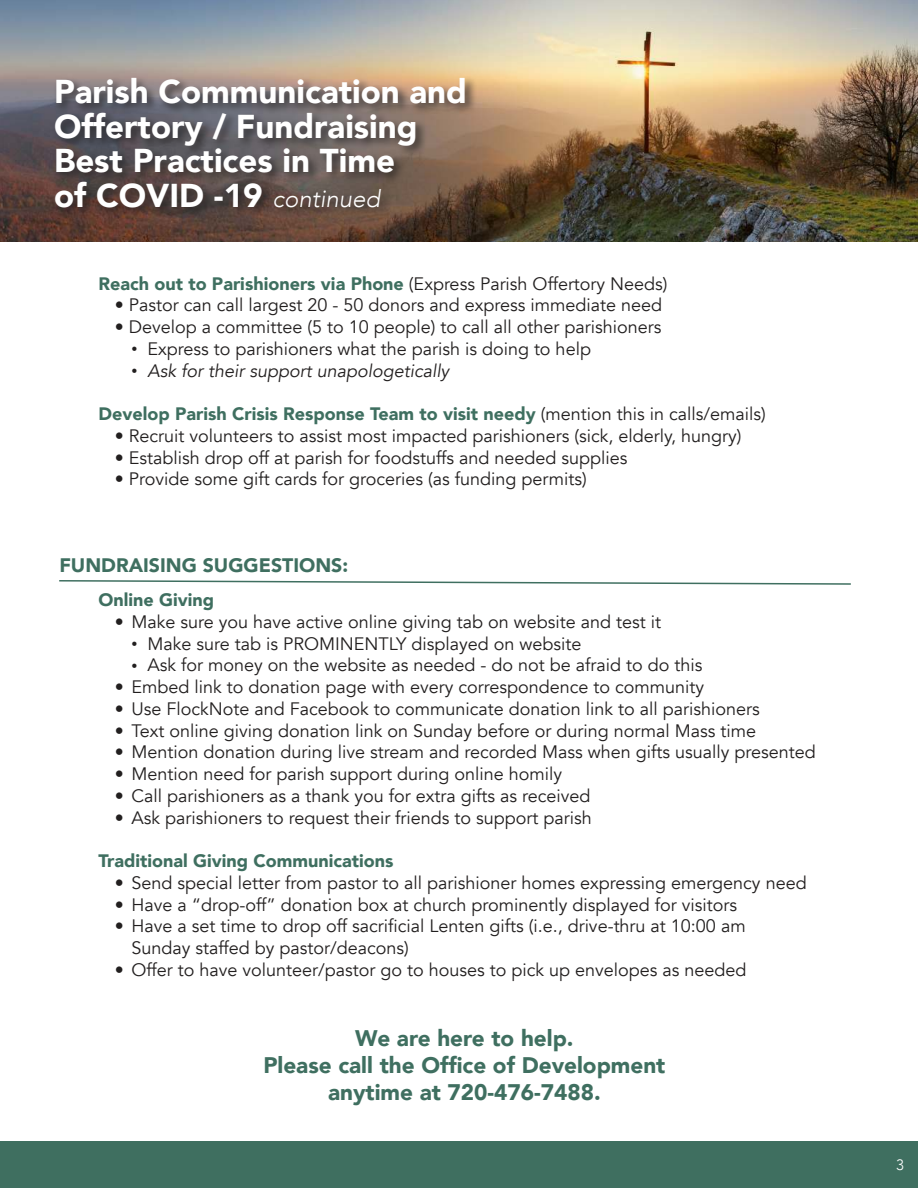
<style>
.page{position:relative;width:918px;height:1188px;background:#fff}
.page>*{position:absolute;margin:0;border:0;box-sizing:border-box;transform-origin:0 0}
.t1{font:900 33px/34.5px "Avenir";color:#fff}
.t2{font:900 22.5px/27px "Avenir";color:#3f6f60;text-align:center}
.t3{font:900 19.5px "Avenir";color:#3f6f60}
.t4{font:18px/21.8px "Avenir";color:#221f1f}
.t5{font:900 18px "Avenir";color:#3f6f60}
.t6{font:italic 18px "Avenir";color:#221f1f}
.t7{font:300 15px "Avenir";color:#fff}
.s1{font-weight:300;font-style:italic;font-size:24px}
.s2{font-weight:400;color:#221f1f}
.s3{font-size:12px}
.s4{font-style:normal;font-size:12px}
</style>
<div class="page">
<div style="left:0;top:1141px;width:918px;height:47px;background:#3f6f60"></div>
<img style="left:0;top:0;width:918px;height:242px">
<div style="left:52px;top:76px;width:425px;height:144px;background:#221f1f;opacity:.75"></div>
<svg style="left:59px;top:580px;width:792px;height:5px"></svg>
<h1 class="t1" style="left:54px;top:77px;width:415px">Parish Communication and<br>Offertory / Fundraising<br>Best Practices in Time<br>of COVID -19 <span class="s1">continued</span></h1>
<p class="t5" style="left:98px;top:276px;width:571px">Reach out to Parishioners via Phone <span class="s2">(Express Parish Offertory Needs)</span></p>
<p class="t4" style="left:115px;top:295px;width:549px">• Pastor can call largest 20 - 50 donors and express immediate need</p>
<p class="t4" style="left:115px;top:316px;width:548px">• Develop a committee (5 to 10 people) to call all other parishioners</p>
<p class="t4" style="left:131px;top:338px;width:461px"><span class="s3">•</span> Express to parishioners what the parish is doing to help</p>
<p class="t6" style="left:131px;top:363px;width:319px"><span class="s4">•</span> Ask for their support unapologetically</p>
<p class="t5" style="left:98px;top:406px;width:669px">Develop Parish Crisis Response Team to visit needy <span class="s2">(mention this in calls/emails)</span></p>
<p class="t4" style="left:115px;top:425px;width:628px">• Recruit volunteers to assist most impacted parishioners (sick, elderly, hungry)</p>
<p class="t4" style="left:115px;top:447px;width:514px">• Establish drop off at parish for foodstuffs and needed supplies</p>
<p class="t4" style="left:115px;top:469px;width:473px">• Provide some gift cards for groceries (as funding permits)</p>
<p class="t3" style="left:59px;top:557px;width:290px">FUNDRAISING SUGGESTIONS:</p>
<p class="t5" style="left:98px;top:592px;width:117px">Online Giving</p>
<p class="t4" style="left:115px;top:611px;width:548px">• Make sure you have active online giving tab on website and test it</p>
<p class="t4" style="left:131px;top:633px;width:452px"><span class="s3">•</span> Make sure tab is PROMINENTLY displayed on website</p>
<p class="t4" style="left:131px;top:655px;width:573px"><span class="s3">•</span> Ask for money on the website as needed - do not be afraid to do this</p>
<p class="t4" style="left:115px;top:676px;width:591px">• Embed link to donation page with every correspondence to community</p>
<p class="t4" style="left:115px;top:698px;width:646px">• Use FlockNote and Facebook to communicate donation link to all parishioners</p>
<p class="t4" style="left:115px;top:720px;width:643px">• Text online giving donation link on Sunday before or during normal Mass time</p>
<p class="t4" style="left:115px;top:742px;width:702px">• Mention donation during live stream and recorded Mass when gifts usually presented</p>
<p class="t4" style="left:115px;top:763px;width:449px">• Mention need for parish support during online homily</p>
<p class="t4" style="left:115px;top:785px;width:477px">• Call parishioners as a thank you for extra gifts as received</p>
<p class="t4" style="left:115px;top:807px;width:479px">• Ask parishioners to request their friends to support parish</p>
<p class="t5" style="left:98px;top:853px;width:297px">Traditional Giving Communications</p>
<p class="t4" style="left:115px;top:872px;width:693px">• Send special letter from pastor to all parishioner homes expressing emergency need</p>
<p class="t4" style="left:115px;top:894px;width:624px">• Have a “drop-off” donation box at church prominently displayed for visitors</p>
<p class="t4" style="left:131px;top:916px;width:616px;text-indent:-17px">• Have a set time to drop off sacrificial Lenten gifts (i.e., drive-thru at 10:00 am<br>Sunday staffed by pastor/deacons)</p>
<p class="t4" style="left:115px;top:959px;width:633px">• Offer to have volunteer/pastor go to houses to pick up envelopes as needed</p>
<p class="t2" style="left:263px;top:1027px;width:404px">We are here to help.<br>Please call the Office of Development anytime at 720-476-7488.</p>
<p class="t7" style="left:896px;top:1156px;width:9px">3</p>
</div>
